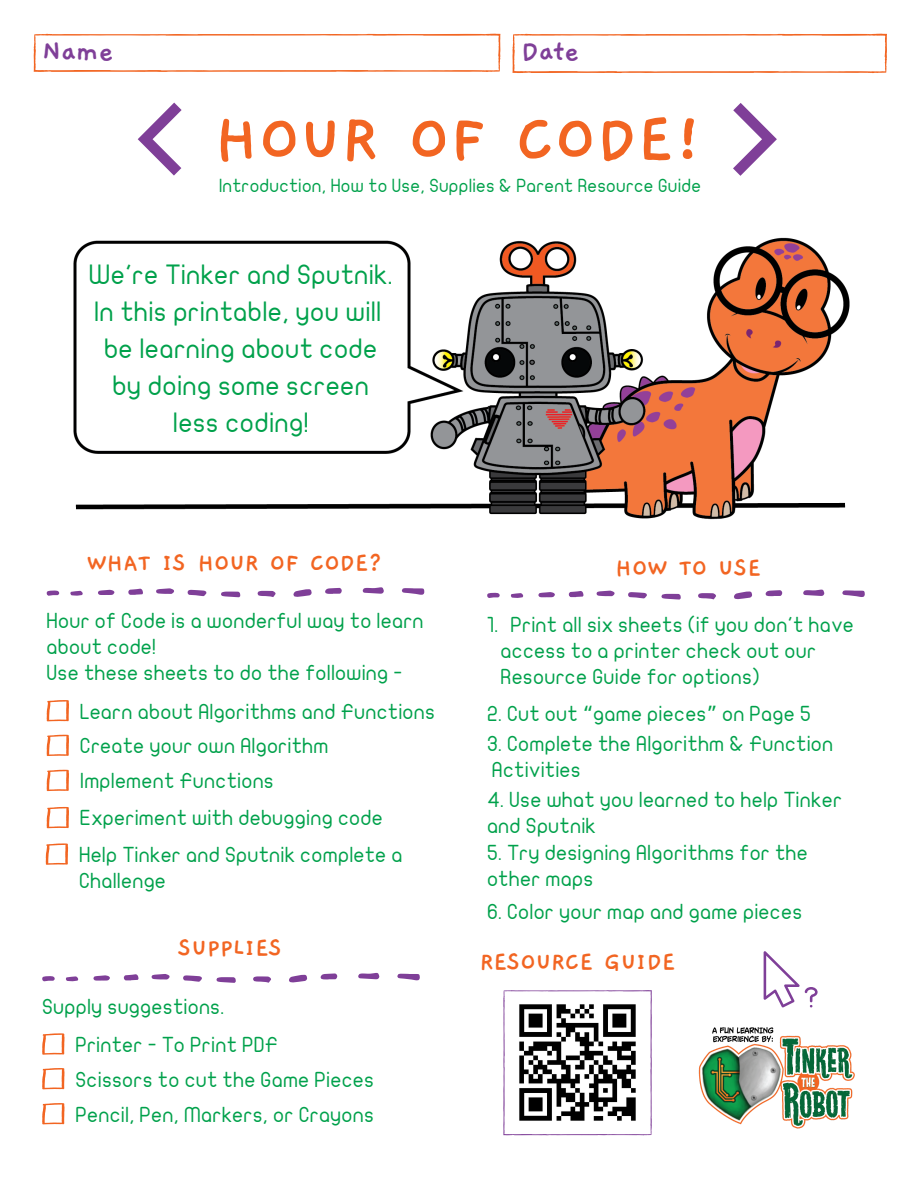
<style>
.page{position:relative;width:918px;height:1188px;background:#fff}
.page>*{position:absolute;margin:0;border:0;box-sizing:border-box;transform-origin:0 0}
.t1{font:700 72px "Gaegu";color:#f26522}
.t2{font:700 31.5px "Gaegu";color:#7f3f98}
.t3{font:27px/37.2px "JF Flat";letter-spacing:-.01em;color:#00a14b}
.t4{font:700 26.85px "Gaegu";color:#f26522}
.t5{font:21px/26.1px "JF Flat";letter-spacing:-.01em;color:#00a14b}
.t6{font:18.3px "JF Flat";letter-spacing:-.01em;color:#00a14b}
.s1{font-family:"Noto Sans Gurmukhi"}
</style>
<div class="page">
<svg style="left:34px;top:34px;width:466px;height:38px"></svg>
<svg style="left:512px;top:34px;width:375px;height:39px"></svg>
<svg style="left:764px;top:951px;width:54px;height:56px"></svg>
<img style="left:73px;top:237px;width:777px;height:283px">
<svg style="left:503px;top:990px;width:149px;height:145px"></svg>
<svg style="left:842px;top:590px;width:23px;height:7px"></svg>
<svg style="left:734px;top:591px;width:18px;height:8px"></svg>
<svg style="left:803px;top:590px;width:22px;height:6px"></svg>
<svg style="left:661px;top:594px;width:20px;height:6px"></svg>
<svg style="left:628px;top:592px;width:19px;height:6px"></svg>
<svg style="left:698px;top:593px;width:18px;height:6px"></svg>
<svg style="left:765px;top:590px;width:17px;height:6px"></svg>
<svg style="left:597px;top:591px;width:18px;height:5px"></svg>
<svg style="left:569px;top:591px;width:14px;height:6px"></svg>
<svg style="left:538px;top:592px;width:17px;height:5px"></svg>
<svg style="left:487px;top:593px;width:13px;height:5px"></svg>
<svg style="left:511px;top:593px;width:12px;height:5px"></svg>
<svg style="left:42px;top:1033px;width:23px;height:22px"></svg>
<svg style="left:42px;top:1068px;width:23px;height:21px"></svg>
<svg style="left:42px;top:1103px;width:23px;height:21px"></svg>
<svg style="left:397px;top:974px;width:23px;height:6px"></svg>
<svg style="left:289px;top:975px;width:18px;height:7px"></svg>
<svg style="left:358px;top:973px;width:22px;height:6px"></svg>
<svg style="left:216px;top:977px;width:20px;height:6px"></svg>
<svg style="left:183px;top:975px;width:19px;height:7px"></svg>
<svg style="left:253px;top:976px;width:18px;height:7px"></svg>
<svg style="left:320px;top:973px;width:17px;height:6px"></svg>
<svg style="left:152px;top:974px;width:18px;height:6px"></svg>
<svg style="left:124px;top:974px;width:15px;height:6px"></svg>
<svg style="left:93px;top:975px;width:17px;height:6px"></svg>
<svg style="left:42px;top:976px;width:13px;height:5px"></svg>
<svg style="left:66px;top:976px;width:12px;height:5px"></svg>
<svg style="left:138px;top:103px;width:44px;height:73px"></svg>
<svg style="left:733px;top:103px;width:44px;height:73px"></svg>
<svg style="left:402px;top:588px;width:23px;height:7px"></svg>
<svg style="left:293px;top:589px;width:19px;height:8px"></svg>
<svg style="left:363px;top:587px;width:21px;height:7px"></svg>
<svg style="left:221px;top:592px;width:19px;height:5px"></svg>
<svg style="left:187px;top:590px;width:20px;height:6px"></svg>
<svg style="left:258px;top:591px;width:18px;height:6px"></svg>
<svg style="left:325px;top:588px;width:17px;height:6px"></svg>
<svg style="left:156px;top:588px;width:18px;height:6px"></svg>
<svg style="left:128px;top:589px;width:15px;height:6px"></svg>
<svg style="left:98px;top:590px;width:16px;height:5px"></svg>
<svg style="left:47px;top:590px;width:12px;height:6px"></svg>
<svg style="left:70px;top:591px;width:13px;height:5px"></svg>
<svg style="left:47px;top:700px;width:22px;height:21px"></svg>
<svg style="left:47px;top:735px;width:22px;height:21px"></svg>
<svg style="left:47px;top:770px;width:22px;height:21px"></svg>
<svg style="left:47px;top:807px;width:22px;height:21px"></svg>
<svg style="left:46px;top:843px;width:22px;height:22px"></svg>
<img style="left:698px;top:1028px;width:156px;height:101px">
<img style="left:510px;top:996px;width:134px;height:133px">
<p class="t2" style="left:42px;top:37px;width:73px">Name</p>
<p class="t2" style="left:521px;top:37px;width:60px">Date</p>
<p class="t1" style="left:214px;top:104px;width:492px">HOUR OF CODE!</p>
<p class="t6" style="left:219px;top:177px;width:484px">Introduction, How to Use, Supplies &amp; Parent Resource Guide</p>
<p class="t3" style="left:89px;top:257px;width:306px">We're Tinker and Sputnik.<br>In this printable, you will</p>
<p class="t3" style="left:104px;top:331px;width:275px;text-align:center">be learning about code by doing some screen less coding!</p>
<p class="t4" style="left:86px;top:549px;width:298px">WHAT IS HOUR OF CODE?</p>
<p class="t5" style="left:47px;top:608px;width:379px">Hour of Code is a wonderful way to learn about code!</p>
<p class="t5" style="left:47px;top:661px;width:358px">Use these sheets to do the following -</p>
<p class="t5" style="left:80px;top:699px;width:357px">Learn about Algorithms and Functions</p>
<p class="t5" style="left:80px;top:734px;width:251px">Create your own Algorithm</p>
<p class="t5" style="left:80px;top:769px;width:196px">Implement Functions</p>
<p class="t5" style="left:80px;top:806px;width:305px">Experiment with debugging code</p>
<p class="t5" style="left:79px;top:842px;width:326px">Help Tinker and Sputnik complete a<br>Challenge</p>
<p class="t4" style="left:178px;top:935px;width:106px">SUPPLIES</p>
<p class="t5" style="left:42px;top:994px;width:184px">Supply suggestions.</p>
<p class="t5" style="left:75px;top:1032px;width:205px">Printer - To Print PDF</p>
<p class="t5" style="left:75px;top:1067px;width:301px">Scissors to cut the Game Pieces</p>
<p class="t5" style="left:75px;top:1102px;width:301px">Pencil, Pen, Markers, or Crayons</p>
<p class="t4" style="left:615px;top:554px;width:147px">HOW TO USE</p>
<p class="t5" style="left:501px;top:612px;width:355px;text-indent:10px">Print all six sheets (if you don't have access to a printer check out our<br>Resource Guide for options)</p>
<p class="t5" style="left:487px;top:612px;width:13px">1.</p>
<p class="t5" style="left:487px;top:701px;width:326px">2. Cut out <span class="s1">“</span>game pieces<span class="s1">”</span> on Page 5</p>
<p class="t5" style="left:487px;top:731px;width:348px">3. Complete the Algorithm &amp; Function<br>Activities</p>
<p class="t5" style="left:487px;top:787px;width:357px">4. Use what you learned to help Tinker and Sputnik</p>
<p class="t5" style="left:487px;top:840px;width:323px">5. Try designing Algorithms for the other maps</p>
<p class="t5" style="left:487px;top:899px;width:317px">6. Color your map and game pieces</p>
<p class="t4" style="left:480px;top:949px;width:197px">RESOURCE GUIDE</p>
</div>
